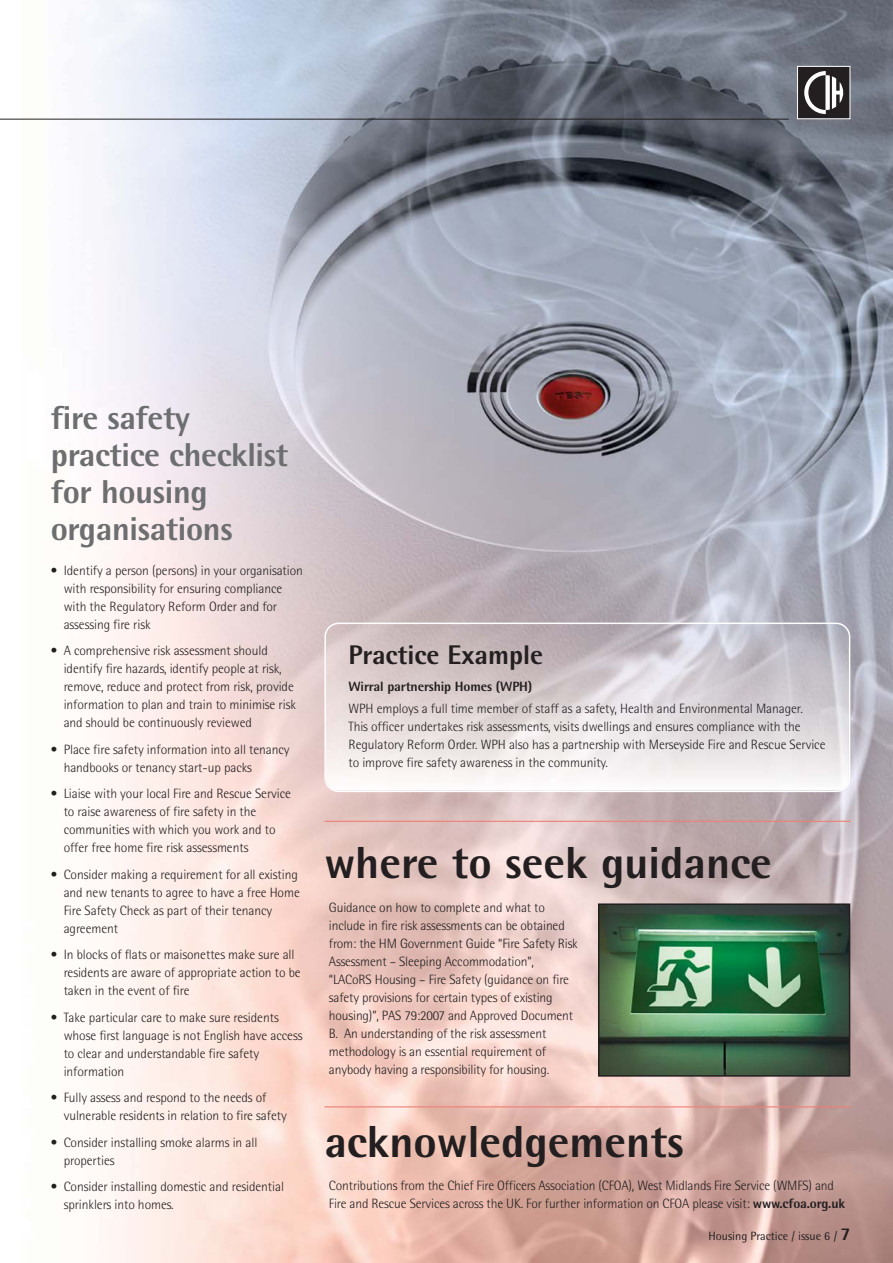
<style>
.page{position:relative;width:893px;height:1263px;background:#fff}
.page>*{position:absolute;margin:0;border:0;box-sizing:border-box;transform-origin:0 0}
.t1{font:800 45px "AT Rotis Semi Sans";color:#231f20}
.t2{font:800 33.15px/36.8px "AT Rotis Semi Sans";letter-spacing:-.01em;color:#6d6e70}
.t3{font:800 27px "AT Rotis Semi Sans";color:#231f20}
.t4{font:300 13.5px/18px "AT Rotis Semi Sans";letter-spacing:-.005em;color:#231f20}
.t5{font:800 13.5px "AT Rotis Semi Sans";letter-spacing:-.01em;color:#231f20}
.t6{font:12px "AT Rotis Semi Sans";color:#231f20}
.s1{font-weight:800}
.s2{font-weight:800;font-size:18px}
</style>
<div class="page">
<img style="left:0;top:0;width:892px;height:1263px">
<div style="left:798px;top:67px;width:51px;height:51px;background:#231f20"></div>
<svg style="left:804px;top:71px;width:40px;height:43px"></svg>
<div style="left:797px;top:66px;width:53px;height:53px;border:1px solid #fff"></div>
<hr style="left:0;top:119px;width:789px;height:1px;background:#231f20">
<svg style="left:324px;top:623px;width:526px;height:169px"></svg>
<img style="left:601px;top:906px;width:246px;height:168px">
<div style="left:598px;top:903px;width:252px;height:174px;border:2px solid #231f20"></div>
<hr style="left:324px;top:821px;width:526px;height:1px;background:#ed8076">
<hr style="left:324px;top:1106px;width:526px;height:1px;background:#ed8076">
<h2 class="t2" style="left:51px;top:403px;width:239px">fire safety practice checklist for housing organisations</h2>
<p class="t4" style="left:64px;top:562px;width:241px;text-indent:-13px">• Identify a person (persons) in your organisation with responsibility for ensuring compliance with the Regulatory Reform Order and for assessing fire risk</p>
<p class="t4" style="left:64px;top:643px;width:234px;text-indent:-13px">• A comprehensive risk assessment should identify fire hazards, identify people at risk, remove, reduce and protect from risk, provide information to plan and train to minimise risk and should be continuously reviewed</p>
<p class="t4" style="left:64px;top:741px;width:227px;text-indent:-13px">• Place fire safety information into all tenancy handbooks or tenancy start-up packs</p>
<p class="t4" style="left:64px;top:786px;width:229px;text-indent:-13px">• Liaise with your local Fire and Rescue Service to raise awareness of fire safety in the communities with which you work and to offer free home fire risk assessments</p>
<p class="t4" style="left:64px;top:866px;width:238px;text-indent:-13px">• Consider making a requirement for all existing and new tenants to agree to have a free Home Fire Safety Check as part of their tenancy agreement</p>
<p class="t4" style="left:64px;top:947px;width:239px;text-indent:-13px">• In blocks of flats or maisonettes make sure all residents are aware of appropriate action to be taken in the event of fire</p>
<p class="t4" style="left:64px;top:1009px;width:240px;text-indent:-13px">• Take particular care to make sure residents whose first language is not English have access to clear and understandable fire safety information</p>
<p class="t4" style="left:64px;top:1090px;width:225px;text-indent:-13px">• Fully assess and respond to the needs of vulnerable residents in relation to fire safety</p>
<p class="t4" style="left:64px;top:1134px;width:195px;text-indent:-13px">• Consider installing smoke alarms in all properties</p>
<p class="t4" style="left:64px;top:1179px;width:222px;text-indent:-13px">• Consider installing domestic and residential sprinklers into homes.</p>
<h3 class="t3" style="left:348px;top:646px;width:196px">Practice Example</h3>
<p class="t5" style="left:348px;top:681px;width:185px">Wirral partnership Homes (WPH)</p>
<p class="t4" style="left:348px;top:701px;width:478px">WPH employs a full time member of staff as a safety, Health and Environmental Manager.<br>This officer undertakes risk assessments, visits dwellings and ensures compliance with the Regulatory Reform Order. WPH also has a partnership with Merseyside Fire and Rescue Service to improve fire safety awareness in the community.</p>
<h1 class="t1" style="left:324px;top:847px;width:449px">where to seek guidance</h1>
<p class="t4" style="left:329px;top:900px;width:250px">Guidance on how to complete and what to include in fire risk assessments can be obtained from: the HM Government Guide “Fire Safety Risk Assessment – Sleeping Accommodation”, “LACoRS Housing – Fire Safety (guidance on fire safety provisions for certain types of existing housing)”, PAS 79:2007 and Approved Document B. An understanding of the risk assessment methodology is an essential requirement of anybody having a responsibility for housing.</p>
<h1 class="t1" style="left:324px;top:1126px;width:361px">acknowledgements</h1>
<p class="t4" style="left:329px;top:1178px;width:518px">Contributions from the Chief Fire Officers Association (CFOA), West Midlands Fire Service (WMFS) and<br>Fire and Rescue Services across the UK. For further information on CFOA please visit: <span class="s1">www.cfoa.org.uk</span></p>
<p class="t6" style="left:708px;top:1232px;width:143px">Housing Practice / issue 6 / <span class="s2">7</span></p>
</div>
